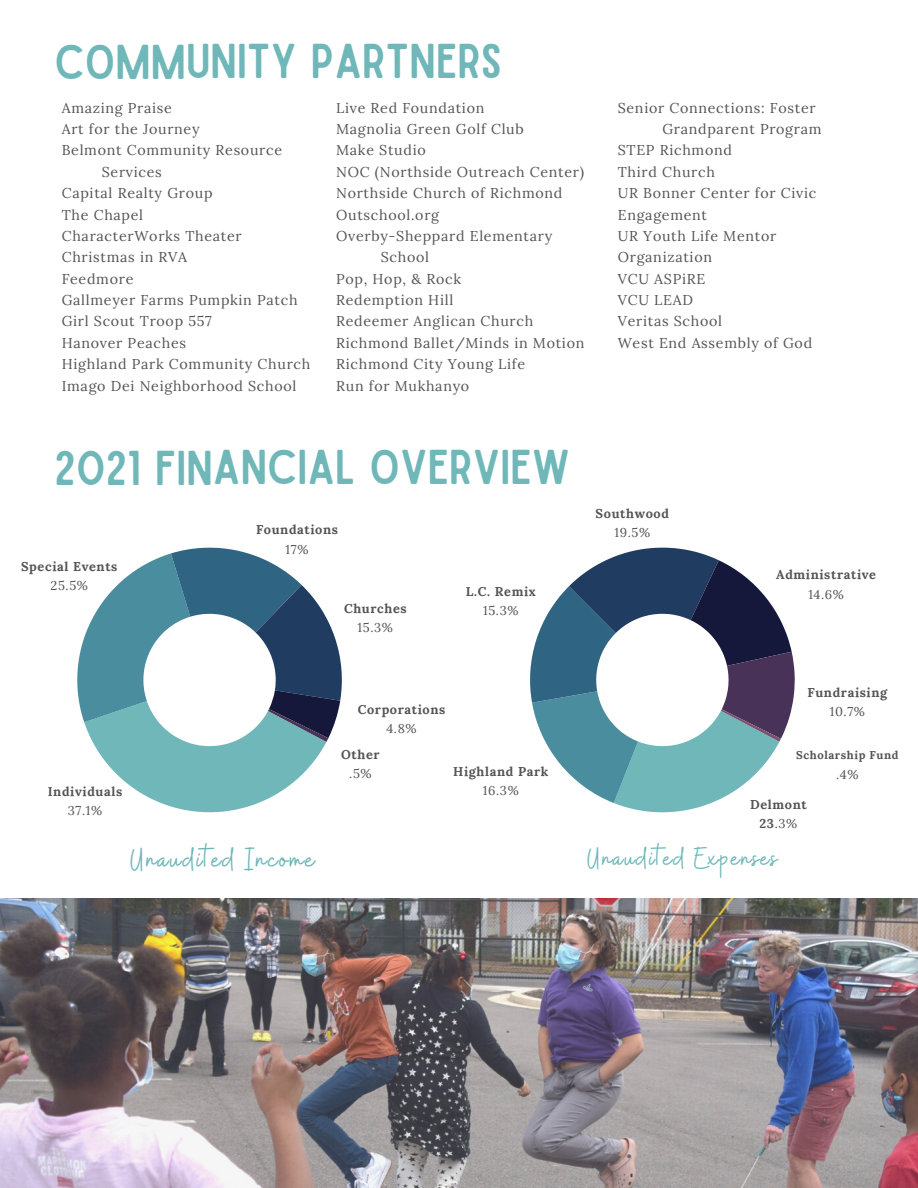
<style>
.page{position:relative;width:918px;height:1188px;background:#fff}
.page>*{position:absolute;margin:0;border:0;box-sizing:border-box;transform-origin:0 0}
.t1{font:46.65px "Sailors";color:#6fb7b8}
.t2{font:33.3px "Buffalo";letter-spacing:.05em;color:#6fb7b8}
.t3{font:31.05px "Buffalo";letter-spacing:.05em;color:#6fb7b8}
.t4{font:14.25px "Lora";letter-spacing:.05em;color:#545454}
.t5{font:700 12.75px/19.2px "Lora";letter-spacing:.05em;color:#545454;text-align:center}
.t6{font:12.75px "Lora";color:#545454}
.t7{font:700 11.25px "Lora";letter-spacing:.05em;color:#545454}
.s1{font-weight:400}
</style>
<div class="page">
<img style="left:0;top:899px;width:918px;height:289px">
<svg style="left:94px;top:744px;width:232px;height:69px;fill:#6fb7b8"></svg>
<svg style="left:77px;top:547px;width:265px;height:197px"></svg>
<svg style="left:530px;top:547px;width:265px;height:266px"></svg>
<h1 class="t1" style="left:55px;top:44px;width:449px">COMMUNITY PARTNERS</h1>
<h1 class="t4" style="left:62px;top:98px;width:112px">Amazing Praise</h1>
<h1 class="t4" style="left:62px;top:120px;width:139px">Art for the Journey</h1>
<h1 class="t4" style="left:62px;top:141px;width:222px">Belmont Community Resource</h1>
<h1 class="t4" style="left:102px;top:162px;width:62px">Services</h1>
<h1 class="t4" style="left:62px;top:184px;width:152px">Capital Realty Group</h1>
<h1 class="t4" style="left:62px;top:205px;width:83px">The Chapel</h1>
<h1 class="t4" style="left:62px;top:227px;width:182px">CharacterWorks Theater</h1>
<h1 class="t4" style="left:62px;top:248px;width:127px">Christmas in RVA</h1>
<h1 class="t4" style="left:62px;top:269px;width:73px">Feedmore</h1>
<h1 class="t4" style="left:62px;top:291px;width:237px">Gallmeyer Farms Pumpkin Patch</h1>
<h1 class="t4" style="left:62px;top:312px;width:152px">Girl Scout Troop 557</h1>
<h1 class="t4" style="left:62px;top:333px;width:126px">Hanover Peaches</h1>
<h1 class="t4" style="left:62px;top:355px;width:250px">Highland Park Community Church</h1>
<h1 class="t4" style="left:62px;top:376px;width:236px">Imago Dei Neighborhood School</h1>
<h4 class="t4" style="left:336px;top:98px;width:150px">Live Red Foundation</h4>
<h4 class="t4" style="left:336px;top:120px;width:189px">Magnolia Green Golf Club</h4>
<h4 class="t4" style="left:336px;top:141px;width:91px">Make Studio</h4>
<h4 class="t4" style="left:336px;top:162px;width:249px">NOC (Northside Outreach Center)</h4>
<h4 class="t4" style="left:336px;top:184px;width:228px">Northside Church of Richmond</h4>
<h4 class="t4" style="left:336px;top:205px;width:104px">Outschool.org</h4>
<h4 class="t4" style="left:336px;top:227px;width:218px">Overby-Sheppard Elementary</h4>
<h4 class="t4" style="left:381px;top:248px;width:50px">School</h4>
<h4 class="t4" style="left:336px;top:269px;width:126px">Pop, Hop, &amp; Rock</h4>
<h4 class="t4" style="left:336px;top:291px;width:119px">Redemption Hill</h4>
<h4 class="t4" style="left:336px;top:312px;width:199px">Redeemer Anglican Church</h4>
<h4 class="t4" style="left:336px;top:333px;width:250px">Richmond Ballet/Minds in Motion</h4>
<h4 class="t4" style="left:336px;top:355px;width:190px">Richmond City Young Life</h4>
<h4 class="t4" style="left:336px;top:376px;width:135px">Run for Mukhanyo</h4>
<h4 class="t4" style="left:618px;top:98px;width:199px">Senior Connections: Foster</h4>
<h4 class="t4" style="left:662px;top:120px;width:161px">Grandparent Program</h4>
<h4 class="t4" style="left:618px;top:141px;width:116px">STEP Richmond</h4>
<h4 class="t4" style="left:618px;top:162px;width:99px">Third Church</h4>
<h4 class="t4" style="left:618px;top:184px;width:200px">UR Bonner Center for Civic</h4>
<h4 class="t4" style="left:618px;top:205px;width:91px">Engagement</h4>
<h4 class="t4" style="left:618px;top:227px;width:160px">UR Youth Life Mentor</h4>
<h4 class="t4" style="left:618px;top:248px;width:96px">Organization</h4>
<h4 class="t4" style="left:618px;top:269px;width:89px">VCU ASPiRE</h4>
<h4 class="t4" style="left:618px;top:291px;width:77px">VCU LEAD</h4>
<h4 class="t4" style="left:618px;top:312px;width:106px">Veritas School</h4>
<h4 class="t4" style="left:618px;top:333px;width:196px">West End Assembly of God</h4>
<h3 class="t1" style="left:55px;top:450px;width:517px">2021 FINANCIAL OVERVIEW</h3>
<h2 class="t5" style="left:21px;top:557px;width:98px">Special Events<br><span class="s1">25.5%</span></h2>
<h4 class="t5" style="left:256px;top:520px;width:84px">Foundations<br><span class="s1">17%</span></h4>
<h4 class="t5" style="left:344px;top:599px;width:64px">Churches<br><span class="s1">15.3%</span></h4>
<h4 class="t5" style="left:466px;top:582px;width:71px">L.C. Remix<br><span class="s1">15.3%</span></h4>
<p class="t5" style="left:596px;top:503px;width:75px">Southwood<br><span class="s1">19.5%</span></p>
<h4 class="t5" style="left:776px;top:565px;width:101px">Administrative<br><span class="s1">14.6%</span></h4>
<h4 class="t5" style="left:48px;top:782px;width:76px">Individuals<br><span class="s1">37.1%</span></h4>
<h2 class="t5" style="left:358px;top:700px;width:89px">Corporations<br><span class="s1">4.8%</span></h2>
<h4 class="t5" style="left:341px;top:744px;width:40px">Other <span class="s1">.5%</span></h4>
<h4 class="t5" style="left:453px;top:761px;width:97px">Highland Park<br><span class="s1">16.3%</span></h4>
<h4 class="t5" style="left:808px;top:683px;width:81px">Fundraising<br><span class="s1">10.7%</span></h4>
<p class="t7" style="left:796px;top:748px;width:104px">Scholarship Fund</p>
<h4 class="t6" style="left:836px;top:766px;width:24px">.4%</h4>
<h4 class="t5" style="left:750px;top:795px;width:58px">Delmont<br>23<span class="s1">.3%</span></h4>
<h3 class="t2" style="left:130px;top:838px;width:186px">Unaudited Income</h3>
<h3 class="t3" style="left:587px;top:838px;width:192px">Unaudited Expenses</h3>
</div>
